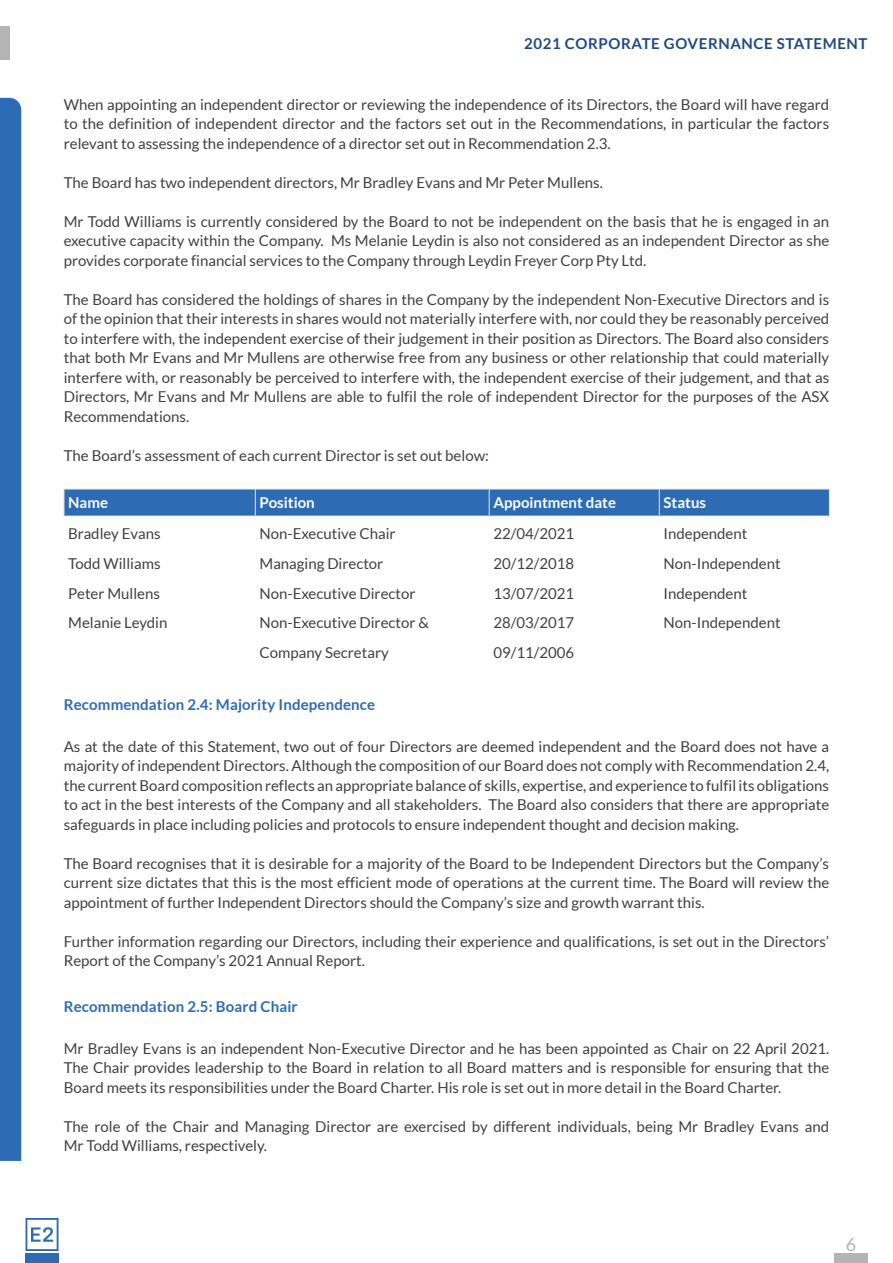
<style>
.page{position:relative;width:893px;height:1263px;background:#fff}
.page>*{position:absolute;margin:0;border:0;box-sizing:border-box;transform-origin:0 0}
.t1{font:18px "Lato";color:#b4b4b4}
.text{font:15px/19.5px "Lato";color:#404040;text-align:justify}
.BLUE_BOLD{font:700 15px "Lato";letter-spacing:.01em;color:#2d6cb5}
.t2{font:700 15px "Lato";color:#fff}
.t3{font:700 15px "Lato";letter-spacing:.04em;color:#1e4984}
</style>
<div class="page">
<div style="left:0;top:26px;width:9px;height:33px;background:#b4b4b4"></div>
<div style="left:834px;top:1254px;width:33px;height:9px;background:#b4b4b4"></div>
<div style="left:26px;top:1254px;width:33px;height:9px;background:#2d6cb5"></div>
<svg style="left:26px;top:1218px;width:33px;height:33px"></svg>
<svg style="left:64px;top:489px;width:766px;height:27px;background:#3470b7"></svg>
<div style="left:0;top:98px;width:21px;height:1063px;background:#2d6cb5"></div>
<p class="t3" style="left:524px;top:35px;width:345px">2021 CORPORATE GOVERNANCE STATEMENT</p>
<p class="text" style="left:64px;top:95px;width:767px">When appointing an independent director or reviewing the independence of its Directors, the Board will have regard to the definition of independent director and the factors set out in the Recommendations, in particular the factors relevant to assessing the independence of a director set out in Recommendation 2.3.</p>
<p class="text" style="left:64px;top:173px;width:541px">The Board has two independent directors, Mr Bradley Evans and Mr Peter Mullens.</p>
<p class="text" style="left:64px;top:212px;width:767px">Mr Todd Williams is currently considered by the Board to not be independent on the basis that he is engaged in an executive capacity within the Company. Ms Melanie Leydin is also not considered as an independent Director as she provides corporate financial services to the Company through Leydin Freyer Corp Pty Ltd.</p>
<p class="text" style="left:64px;top:290px;width:767px">The Board has considered the holdings of shares in the Company by the independent Non-Executive Directors and is of the opinion that their interests in shares would not materially interfere with, nor could they be reasonably perceived to interfere with, the independent exercise of their judgement in their position as Directors. The Board also considers that both Mr Evans and Mr Mullens are otherwise free from any business or other relationship that could materially interfere with, or reasonably be perceived to interfere with, the independent exercise of their judgement, and that as Directors, Mr Evans and Mr Mullens are able to fulfil the role of independent Director for the purposes of the ASX Recommendations.</p>
<p class="text" style="left:64px;top:446px;width:427px">The Board’s assessment of each current Director is set out below:</p>
<p class="t2" style="left:68px;top:494px;width:41px">Name</p>
<p class="t2" style="left:260px;top:494px;width:57px">Position</p>
<p class="t2" style="left:493px;top:494px;width:124px">Appointment date</p>
<p class="t2" style="left:663px;top:494px;width:44px">Status</p>
<p class="text" style="left:68px;top:524px;width:94px">Bradley Evans</p>
<p class="text" style="left:260px;top:524px;width:138px">Non-Executive Chair</p>
<p class="text" style="left:493px;top:524px;width:82px">22/04/2021</p>
<p class="text" style="left:663px;top:524px;width:85px">Independent</p>
<p class="text" style="left:68px;top:554px;width:94px">Todd Williams</p>
<p class="text" style="left:260px;top:554px;width:125px">Managing Director</p>
<p class="text" style="left:493px;top:554px;width:82px">20/12/2018</p>
<p class="text" style="left:663px;top:554px;width:119px">Non-Independent</p>
<p class="text" style="left:68px;top:583px;width:93px">Peter Mullens</p>
<p class="text" style="left:260px;top:583px;width:157px">Non-Executive Director</p>
<p class="text" style="left:493px;top:583px;width:82px">13/07/2021</p>
<p class="text" style="left:663px;top:583px;width:85px">Independent</p>
<p class="text" style="left:68px;top:613px;width:101px">Melanie Leydin</p>
<p class="text" style="left:260px;top:613px;width:171px">Non-Executive Director &amp;</p>
<p class="text" style="left:493px;top:613px;width:82px">28/03/2017</p>
<p class="text" style="left:663px;top:613px;width:119px">Non-Independent</p>
<p class="text" style="left:260px;top:643px;width:131px">Company Secretary</p>
<p class="text" style="left:493px;top:643px;width:82px">09/11/2006</p>
<p class="BLUE_BOLD" style="left:64px;top:696px;width:313px">Recommendation 2.4: Majority Independence</p>
<p class="text" style="left:64px;top:737px;width:767px">As at the date of this Statement, two out of four Directors are deemed independent and the Board does not have a majority of independent Directors. Although the composition of our Board does not comply with Recommendation 2.4, the current Board composition reflects an appropriate balance of skills, expertise, and experience to fulfil its obligations to act in the best interests of the Company and all stakeholders. The Board also considers that there are appropriate safeguards in place including policies and protocols to ensure independent thought and decision making.</p>
<p class="text" style="left:64px;top:854px;width:767px">The Board recognises that it is desirable for a majority of the Board to be Independent Directors but the Company’s current size dictates that this is the most efficient mode of operations at the current time. The Board will review the appointment of further Independent Directors should the Company’s size and growth warrant this.</p>
<p class="text" style="left:64px;top:932px;width:767px">Further information regarding our Directors, including their experience and qualifications, is set out in the Directors’<br>Report of the Company’s 2021 Annual Report.</p>
<p class="BLUE_BOLD" style="left:64px;top:997px;width:235px">Recommendation 2.5: Board Chair</p>
<p class="text" style="left:64px;top:1038px;width:767px">Mr Bradley Evans is an independent Non-Executive Director and he has been appointed as Chair on 22 April 2021.<br>The Chair provides leadership to the Board in relation to all Board matters and is responsible for ensuring that the Board meets its responsibilities under the Board Charter. His role is set out in more detail in the Board Charter.</p>
<p class="text" style="left:64px;top:1116px;width:767px">The role of the Chair and Managing Director are exercised by different individuals, being Mr Bradley Evans and<br>Mr Todd Williams, respectively.</p>
<p class="t1" style="left:846px;top:1234px;width:12px">6</p>
</div>
